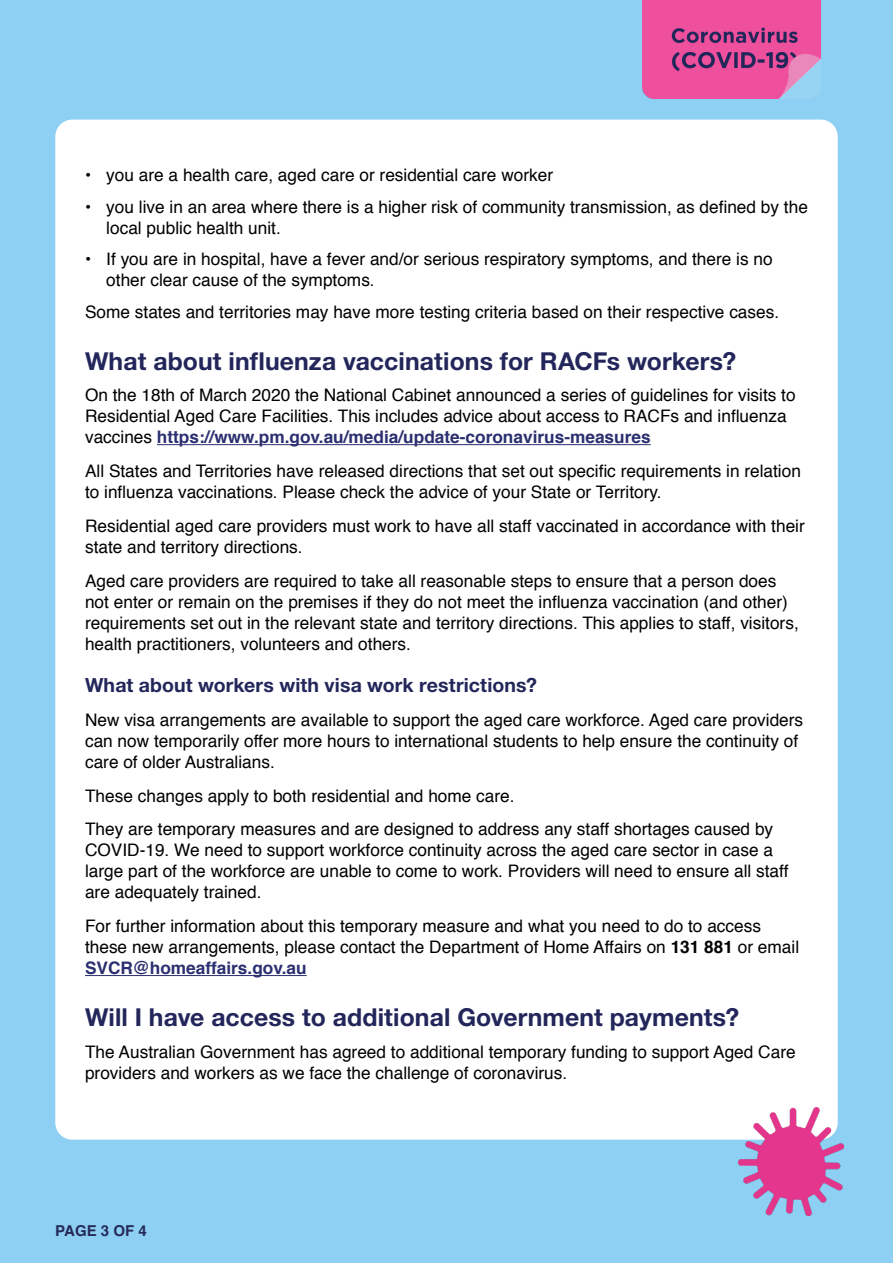
<style>
.page{position:relative;width:893px;height:1263px;background:#8dd0f3}
.page>*{position:absolute;margin:0;border:0;box-sizing:border-box;transform-origin:0 0}
.Helvetica_heading{font:700 24.75px "Helvetica Neue LT Std";letter-spacing:.005em;color:#22265a}
.Helvetica_heading_L2{font:700 19.5px "Helvetica Neue LT Std";letter-spacing:.005em;color:#22265a}
.body{font:17.25px/21px "Helvetica";color:#000}
.t1{font:700 15px "Helvetica";color:#252a58}
.s1{font-weight:700;color:#2b2f70}
.s2{font-weight:700}
</style>
<div class="page">
<div style="left:55px;top:120px;width:783px;height:1020px;background:#fff;border-radius:17px"></div>
<img style="left:738px;top:1107px;width:106px;height:108px">
<img style="left:642px;top:0;width:179px;height:98px">
<hr style="left:157px;top:444px;width:494px;height:1px;background:#2b2f70">
<hr style="left:85px;top:975px;width:222px;height:1px;background:#2b2f70">
<p class="body" style="left:85px;top:165px;width:470px">• you are a health care, aged care or residential care worker</p>
<p class="body" style="left:106px;top:196px;width:703px;text-indent:-21px">• you live in an area where there is a higher risk of community transmission, as defined by the local public health unit.</p>
<p class="body" style="left:106px;top:249px;width:668px;text-indent:-21px">• If you are in hospital, have a fever and/or serious respiratory symptoms, and there is no other clear cause of the symptoms.</p>
<p class="body" style="left:85px;top:302px;width:696px">Some states and territories may have more testing criteria based on their respective cases.</p>
<p class="Helvetica_heading" style="left:85px;top:346px;width:653px">What about influenza vaccinations for RACFs workers?</p>
<p class="body" style="left:85px;top:385px;width:712px">On the 18th of March 2020 the National Cabinet announced a series of guidelines for visits to<br>Residential Aged Care Facilities. This includes advice about access to RACFs and influenza vaccines <span class="s1">https://www.pm.gov.au/media/update-coronavirus-measures</span></p>
<p class="body" style="left:85px;top:461px;width:717px">All States and Territories have released directions that set out specific requirements in relation to influenza vaccinations. Please check the advice of your State or Territory.</p>
<p class="body" style="left:85px;top:516px;width:721px">Residential aged care providers must work to have all staff vaccinated in accordance with their state and territory directions.</p>
<p class="body" style="left:85px;top:571px;width:715px">Aged care providers are required to take all reasonable steps to ensure that a person does not enter or remain on the premises if they do not meet the influenza vaccination (and other) requirements set out in the relevant state and territory directions. This applies to staff, visitors, health practitioners, volunteers and others.</p>
<p class="Helvetica_heading_L2" style="left:85px;top:673px;width:454px">What about workers with visa work restrictions?</p>
<p class="body" style="left:85px;top:710px;width:720px">New visa arrangements are available to support the aged care workforce. Aged care providers can now temporarily offer more hours to international students to help ensure the continuity of care of older Australians.</p>
<p class="body" style="left:85px;top:786px;width:431px">These changes apply to both residential and home care.</p>
<p class="body" style="left:85px;top:819px;width:705px">They are temporary measures and are designed to address any staff shortages caused by COVID-19. We need to support workforce continuity across the aged care sector in case a large part of the workforce are unable to come to work. Providers will need to ensure all staff are adequately trained.</p>
<p class="body" style="left:85px;top:916px;width:716px">For further information about this temporary measure and what you need to do to access these new arrangements, please contact the Department of Home Affairs on <span class="s2">131 881</span> or email<br><span class="s1">SVCR@homeaffairs.gov.au</span></p>
<p class="Helvetica_heading" style="left:85px;top:1002px;width:656px">Will I have access to additional Government payments?</p>
<p class="body" style="left:85px;top:1042px;width:712px">The Australian Government has agreed to additional temporary funding to support Aged Care providers and workers as we face the challenge of coronavirus.</p>
<p class="t1" style="left:55px;top:1218px;width:93px">PAGE 3 OF 4</p>
</div>
